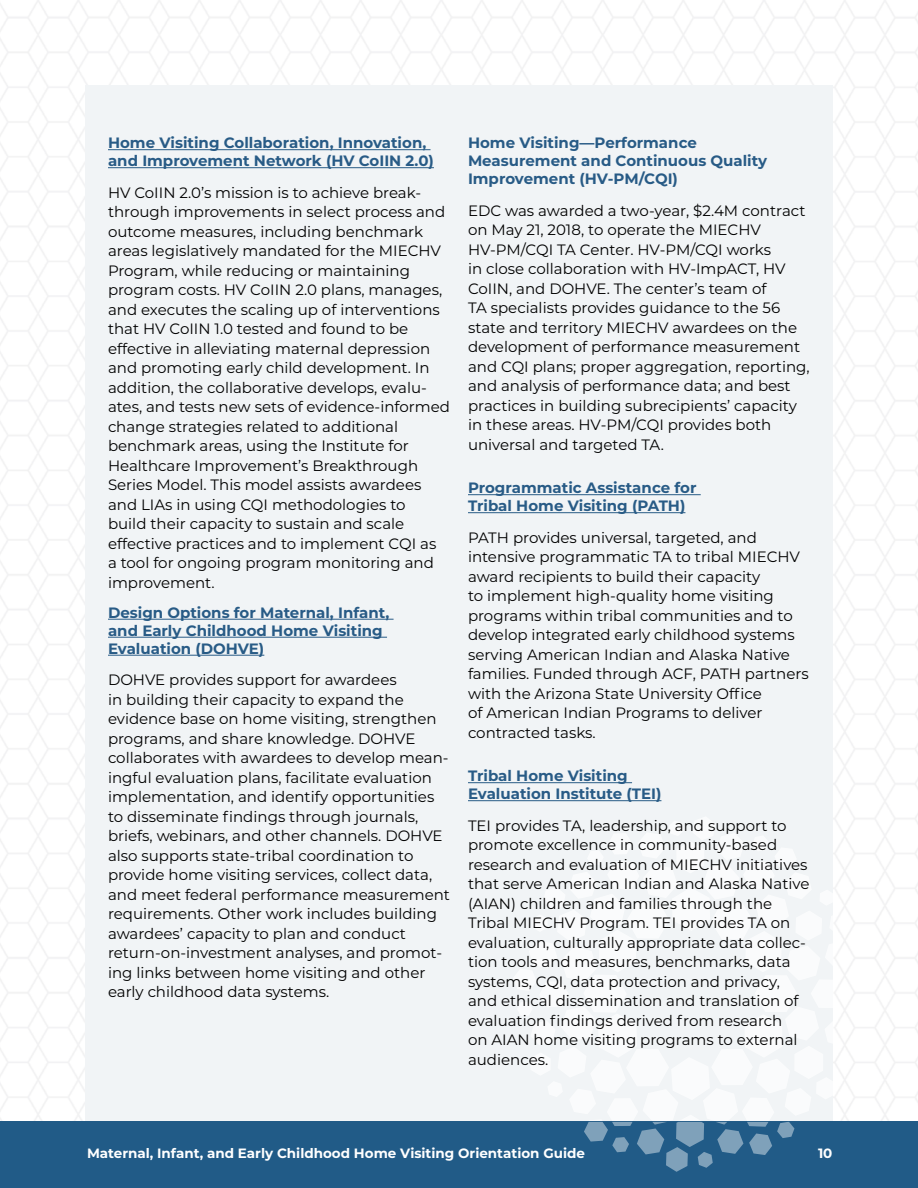
<style>
.page{position:relative;width:918px;height:1188px;background:#fff}
.page>*{position:absolute;margin:0;border:0;box-sizing:border-box;transform-origin:0 0}
.t1{font:15px/19.5px "Montserrat";color:#000}
.t2{font:700 15px/18px "Montserrat";color:#285b86}
.t3{font:700 13.5px "Montserrat";color:#fff}
</style>
<div class="page">
<img style="left:0;top:0;width:918px;height:1122px">
<div style="left:86px;top:85px;width:747px;height:1043px;background:#f1f4f6"></div>
<hr style="left:108px;top:149px;width:323px;height:1px;background:#285b86">
<hr style="left:108px;top:167px;width:326px;height:1px;background:#285b86">
<hr style="left:108px;top:619px;width:286px;height:1px;background:#285b86">
<hr style="left:108px;top:637px;width:279px;height:1px;background:#285b86">
<hr style="left:108px;top:655px;width:156px;height:1px;background:#285b86">
<hr style="left:468px;top:494px;width:233px;height:1px;background:#285b86">
<hr style="left:468px;top:512px;width:217px;height:1px;background:#285b86">
<hr style="left:468px;top:782px;width:164px;height:1px;background:#285b86">
<hr style="left:468px;top:800px;width:193px;height:1px;background:#285b86">
<div style="left:0;top:1122px;width:918px;height:66px;background:#215b87"></div>
<svg style="left:513px;top:816px;width:322px;height:356px"></svg>
<h3 class="t2" style="left:108px;top:133px;width:327px">Home Visiting Collaboration, Innovation, and Improvement Network (HV CoIIN 2.0)</h3>
<p class="t1" style="left:108px;top:182px;width:344px">HV CoIIN 2.0’s mission is to achieve break&shy;through improvements in select process and outcome measures, including benchmark areas legislatively mandated for the MIECHV Program, while reducing or maintaining program costs. HV CoIIN 2.0 plans, manages, and executes the scaling up of interventions that HV CoIIN 1.0 tested and found to be effective in alleviating maternal depression and promoting early child development. In addition, the collaborative develops, evalu&shy;ates, and tests new sets of evidence-informed change strategies related to additional benchmark areas, using the Institute for Healthcare Improvement’s Breakthrough Series Model. This model assists awardees and LIAs in using CQI methodologies to<br>build their capacity to sustain and scale effective practices and to implement CQI as<br>a tool for ongoing program monitoring and improvement.</p>
<h3 class="t2" style="left:108px;top:603px;width:283px">Design Options for Maternal, Infant, and Early Childhood Home Visiting<br>Evaluation (DOHVE)</h3>
<p class="t1" style="left:108px;top:670px;width:344px">DOHVE provides support for awardees<br>in building their capacity to expand the evidence base on home visiting, strengthen programs, and share knowledge. DOHVE collaborates with awardees to develop mean&shy;ingful evaluation plans, facilitate evaluation implementation, and identify opportunities to disseminate findings through journals, briefs, webinars, and other channels. DOHVE also supports state-tribal coordination to provide home visiting services, collect data, and meet federal performance measurement requirements. Other work includes building awardees’ capacity to plan and conduct return-on-investment analyses, and promot&shy;ing links between home visiting and other early childhood data systems.</p>
<h3 class="t2" style="left:468px;top:133px;width:301px">Home Visiting—Performance<br>Measurement and Continuous Quality<br>Improvement (HV-PM/CQI)</h3>
<p class="t1" style="left:468px;top:200px;width:343px">EDC was awarded a two-year, $2.4M contract on May 21, 2018, to operate the MIECHV HV-PM/CQI TA Center. HV-PM/CQI works<br>in close collaboration with HV-ImpACT, HV CoIIN, and DOHVE. The center’s team of<br>TA specialists provides guidance to the 56 state and territory MIECHV awardees on the development of performance measurement and CQI plans; proper aggregation, reporting, and analysis of performance data; and best practices in building subrecipients’ capacity in these areas. HV-PM/CQI provides both universal and targeted TA.</p>
<h3 class="t2" style="left:468px;top:478px;width:230px">Programmatic Assistance for<br>Tribal Home Visiting (PATH)</h3>
<p class="t1" style="left:468px;top:527px;width:342px">PATH provides universal, targeted, and intensive programmatic TA to tribal MIECHV award recipients to build their capacity<br>to implement high-quality home visiting programs within tribal communities and to develop integrated early childhood systems serving American Indian and Alaska Native families. Funded through ACF, PATH partners with the Arizona State University Office<br>of American Indian Programs to deliver contracted tasks.</p>
<h3 class="t2" style="left:468px;top:766px;width:195px">Tribal Home Visiting<br>Evaluation Institute (TEI)</h3>
<p class="t1" style="left:468px;top:815px;width:343px">TEI provides TA, leadership, and support to promote excellence in community-based research and evaluation of MIECHV initiatives that serve American Indian and Alaska Native (AIAN) children and families through the Tribal MIECHV Program. TEI provides TA on evaluation, culturally appropriate data collec&shy;tion tools and measures, benchmarks, data systems, CQI, data protection and privacy, and ethical dissemination and translation of evaluation findings derived from research<br>on AIAN home visiting programs to external audiences.</p>
<p class="t3" style="left:87px;top:1143px;width:500px">Maternal, Infant, and Early Childhood Home Visiting Orientation Guide</p>
<p class="t3" style="left:818px;top:1143px;width:16px">10</p>
</div>
